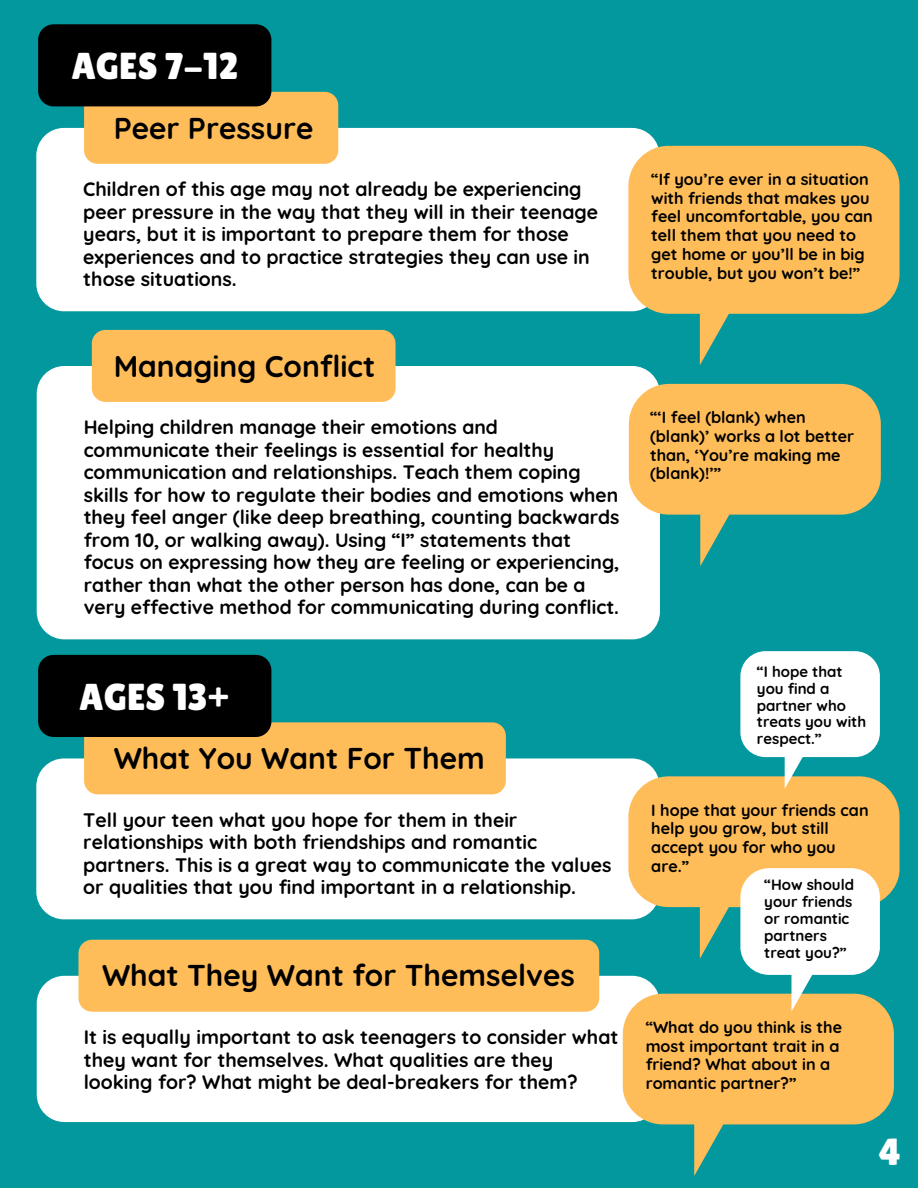
<style>
.page{position:relative;width:918px;height:1188px;background:#03989e}
.page>*{position:absolute;margin:0;border:0;box-sizing:border-box;transform-origin:0 0}
.t1{font:37.5px "Lilita One";color:#fff}
.t2{font:700 30px "Quicksand";color:#000}
.t3{font:700 19.5px/22.5px "Quicksand";color:#000}
.t4{font:700 19.35px/22.5px "Quicksand";color:#000}
.t5{font:700 16.2px/18.8px "Quicksand";color:#000}
.t6{font:700 15px/16.8px "Quicksand";color:#000}
</style>
<div class="page">
<div style="left:36px;top:128px;width:624px;height:183px;background:#fff;border-radius:28px"></div>
<div style="left:84px;top:92px;width:254px;height:72px;background:#ffbd59;border-radius:14px"></div>
<div style="left:38px;top:24px;width:233px;height:82px;background:#000;border-radius:15px"></div>
<svg style="left:628px;top:146px;width:272px;height:219px;fill:#ffbd59"></svg>
<div style="left:37px;top:366px;width:623px;height:273px;background:#fff;border-radius:28px"></div>
<div style="left:92px;top:330px;width:304px;height:72px;background:#ffbd59;border-radius:14px"></div>
<svg style="left:629px;top:384px;width:252px;height:182px;fill:#ffbd59"></svg>
<div style="left:36px;top:758px;width:624px;height:161px;background:#fff;border-radius:28px"></div>
<div style="left:84px;top:722px;width:422px;height:72px;background:#ffbd59;border-radius:14px"></div>
<div style="left:38px;top:655px;width:233px;height:82px;background:#000;border-radius:15px"></div>
<svg style="left:628px;top:776px;width:272px;height:183px;fill:#ffbd59"></svg>
<svg style="left:740px;top:651px;width:140px;height:138px;background:#d5e8e0"></svg>
<div style="left:37px;top:976px;width:623px;height:146px;background:#fff;border-radius:28px"></div>
<div style="left:78px;top:940px;width:521px;height:72px;background:#ffbd59;border-radius:14px"></div>
<svg style="left:623px;top:994px;width:271px;height:182px;fill:#ffbd59"></svg>
<svg style="left:740px;top:868px;width:140px;height:144px;background:#dae6d9"></svg>
<p class="t1" style="left:71px;top:44px;width:168px">AGES 7-12</p>
<p class="t2" style="left:114px;top:109px;width:201px">Peer Pressure</p>
<p class="t3" style="left:83px;top:178px;width:516px">Children of this age may not already be experiencing peer pressure in the way that they will in their teenage years, but it is important to prepare them for those experiences and to practice strategies they can use in those situations.</p>
<p class="t5" style="left:651px;top:170px;width:223px">“If you’re ever in a situation with friends that makes you feel uncomfortable, you can tell them that you need to get home or you’ll be in big trouble, but you won’t be!”</p>
<p class="t2" style="left:114px;top:347px;width:263px">Managing Conflict</p>
<p class="t4" style="left:84px;top:416px;width:537px">Helping children manage their emotions and communicate their feelings is essential for healthy communication and relationships. Teach them coping skills for how to regulate their bodies and emotions when they feel anger (like deep breathing, counting backwards from 10, or walking away). Using “I” statements that focus on expressing how they are feeling or experiencing, rather than what the other person has done, can be a very effective method for communicating during conflict.</p>
<p class="t1" style="left:79px;top:675px;width:152px">AGES 13+</p>
<p class="t2" style="left:114px;top:739px;width:373px">What You Want For Them</p>
<p class="t3" style="left:83px;top:808px;width:530px">Tell your teen what you hope for them in their relationships with both friendships and romantic partners. This is a great way to communicate the values or qualities that you find important in a relationship.</p>
<p class="t2" style="left:102px;top:956px;width:474px">What They Want for Themselves</p>
<p class="t3" style="left:84px;top:1026px;width:536px">It is equally important to ask teenagers to consider what they want for themselves. What qualities are they looking for? What might be deal-breakers for them?</p>
<p class="t5" style="left:650px;top:408px;width:206px">“‘I feel (blank) when (blank)’ works a lot better than, ‘You’re making me (blank)!’”</p>
<p class="t6" style="left:757px;top:663px;width:111px">“I hope that you find a partner who treats you with respect.”</p>
<p class="t5" style="left:651px;top:800px;width:219px">I hope that your friends can help you grow, but still accept you for who you are.”</p>
<p class="t6" style="left:764px;top:876px;width:91px">“How should your friends or romantic partners treat you?”</p>
<p class="t5" style="left:646px;top:1017px;width:198px">“What do you think is the most important trait in a friend? What about in a romantic partner?”</p>
<p class="t1" style="left:879px;top:1131px;width:24px">4</p>
</div>
